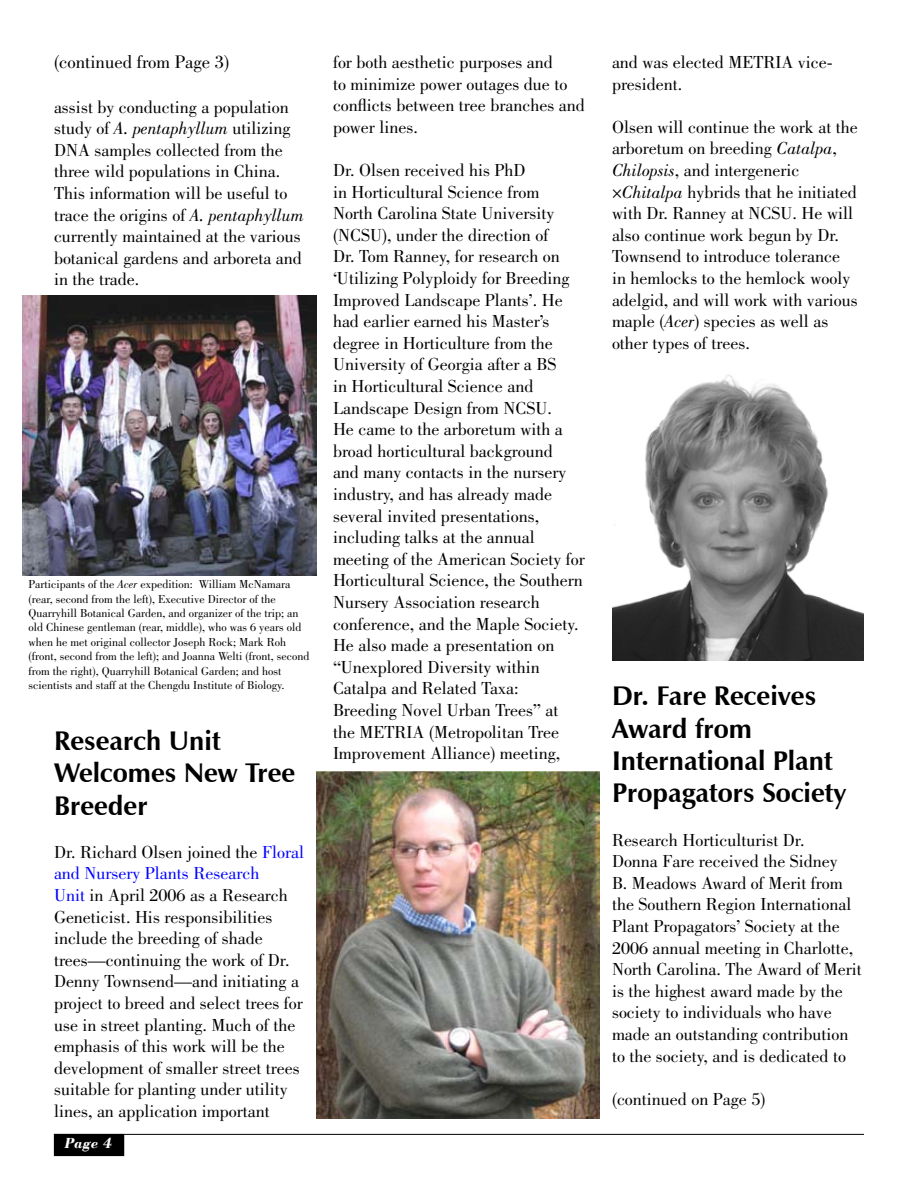
<style>
.page{position:relative;width:918px;height:1188px;background:#fff}
.page>*{position:absolute;margin:0;border:0;box-sizing:border-box;transform-origin:0 0}
.t1{font:700 27px/32.4px "Zapf Humanist 601 BT";color:#000}
.t2{font:18.75px "Bodoni";color:#000}
.t3{font:18px/21.6px "Bodoni";color:#000}
.t4{font:italic 700 15px "Bodoni";color:#fff}
.t5{font:12px/14.4px "Bodoni";color:#000}
.s1{font-style:italic}
.s2{color:#00f}
</style>
<div class="page">
<hr style="left:54px;top:1134px;width:810px;height:1px;background:#000">
<div style="left:54px;top:1134px;width:70px;height:22px;background:#000"></div>
<img style="left:22px;top:296px;width:295px;height:280px">
<img style="left:316px;top:772px;width:284px;height:347px">
<img style="left:612px;top:374px;width:252px;height:287px">
<p class="t2" style="left:54px;top:52px;width:177px">(continued from Page 3)</p>
<p class="t3" style="left:54px;top:96px;width:251px">assist by conducting a population study of <span class="s1">A. pentaphyllum</span> utilizing<br>DNA samples collected from the three wild populations in China.<br>This information will be useful to trace the origins of <span class="s1">A. pentaphyllum </span>currently maintained at the various botanical gardens and arboreta and in the trade.</p>
<p class="t5" style="left:28px;top:577px;width:283px">Participants of the <span class="s1">Acer</span> expedition: William McNamara (rear, second from the left), Executive Director of the Quarryhill Botanical Garden, and organizer of the trip; an old Chinese gentleman (rear, middle), who was 6 years old when he met original collector Joseph Rock; Mark Roh (front, second from the left); and Joanna Welti (front, second from the right), Quarryhill Botanical Garden; and host scientists and staff at the Chengdu Institute of Biology.</p>
<p class="t1" style="left:54px;top:724px;width:243px">Research Unit<br>Welcomes New Tree<br>Breeder</p>
<p class="t3" style="left:54px;top:841px;width:252px">Dr. Richard Olsen joined the <span class="s2">Floral and Nursery Plants Research<br>Unit</span> in April 2006 as a Research Geneticist. His responsibilities include the breeding of shade trees—continuing the work of Dr.<br>Denny Townsend—and initiating a project to breed and select trees for use in street planting. Much of the emphasis of this work will be the development of smaller street trees suitable for planting under utility lines, an application important</p>
<p class="t4" style="left:64px;top:1134px;width:49px">Page 4</p>
<p class="t3" style="left:333px;top:51px;width:253px">for both aesthetic purposes and<br>to minimize power outages due to conflicts between tree branches and power lines.</p>
<p class="t3" style="left:333px;top:159px;width:253px">Dr. Olsen received his PhD<br>in Horticultural Science from<br>North Carolina State University (NCSU), under the direction of<br>Dr. Tom Ranney, for research on ‘Utilizing Polyploidy for Breeding<br>Improved Landscape Plants’. He had earlier earned his Master’s degree in Horticulture from the<br>University of Georgia after a BS<br>in Horticultural Science and<br>Landscape Design from NCSU.<br>He came to the arboretum with a broad horticultural background<br>and many contacts in the nursery industry, and has already made several invited presentations, including talks at the annual meeting of the American Society for<br>Horticultural Science, the Southern<br>Nursery Association research conference, and the Maple Society.<br>He also made a presentation on “Unexplored Diversity within<br>Catalpa and Related Taxa:<br>Breeding Novel Urban Trees” at the METRIA (Metropolitan Tree<br>Improvement Alliance) meeting,</p>
<p class="t3" style="left:612px;top:51px;width:222px">and was elected METRIA vice&shy;president.</p>
<p class="t3" style="left:612px;top:116px;width:247px">Olsen will continue the work at the arboretum on breeding <span class="s1">Catalpa</span>,<br><span class="s1">Chilopsis</span>, and intergeneric ×<span class="s1">Chitalpa</span> hybrids that he initiated with Dr. Ranney at NCSU. He will also continue work begun by Dr.<br>Townsend to introduce tolerance in hemlocks to the hemlock wooly adelgid, and will work with various maple (<span class="s1">Acer</span>) species as well as other types of trees.</p>
<p class="t1" style="left:612px;top:680px;width:236px">Dr. Fare Receives<br>Award from<br>International Plant<br>Propagators Society</p>
<p class="t3" style="left:612px;top:829px;width:251px">Research Horticulturist Dr.<br>Donna Fare received the Sidney<br>B. Meadows Award of Merit from the Southern Region International<br>Plant Propagators’ Society at the<br>2006 annual meeting in Charlotte,<br>North Carolina. The Award of Merit is the highest award made by the society to individuals who have made an outstanding contribution to the society, and is dedicated to</p>
<p class="t3" style="left:612px;top:1088px;width:155px">(continued on Page 5)</p>
</div>
